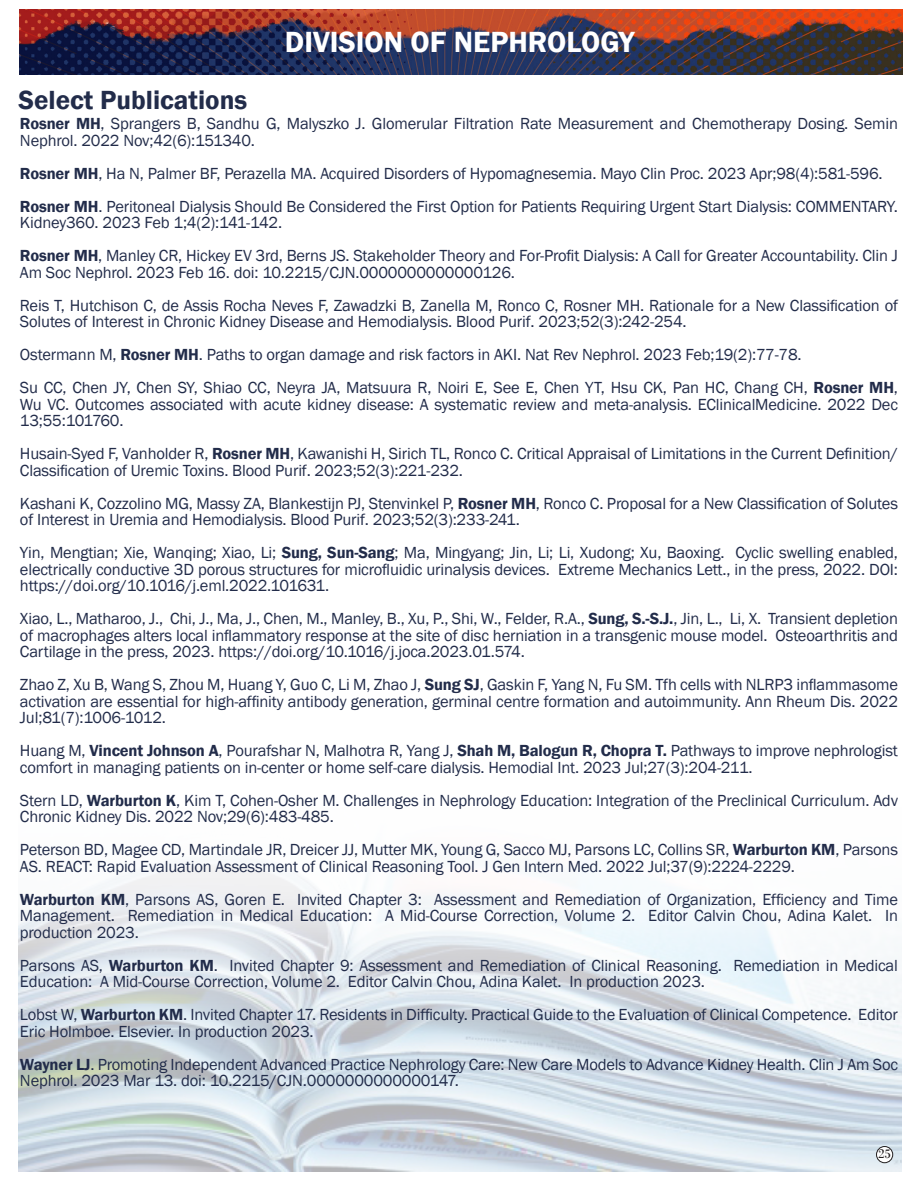
<style>
.page{position:relative;width:918px;height:1188px;background:#fff}
.page>*{position:absolute;margin:0;border:0;box-sizing:border-box;transform-origin:0 0}
.t1{font:600 30px "Franklin Gothic";color:#fff}
.t2{font:600 27px "Franklin Gothic";color:#222c4a}
.t3{font:16.5px/16.5px "Franklin Gothic";letter-spacing:-.01em;color:#222c4a}
.t4{font:13.5px "Bodoni";color:#231f20}
.s1{font-weight:600}
</style>
<div class="page">
<img style="left:20px;top:10px;width:883px;height:64px">
<img style="left:18px;top:865px;width:884px;height:307px">
<div style="left:877px;top:1147px;width:16px;height:16px;background:#fff;border-radius:50%"></div>
<div style="left:876px;top:1146px;width:17px;height:17px;border:1px solid #231f20;border-radius:50%"></div>
<p class="t2" style="left:18px;top:83px;width:230px">Select Publications</p>
<p class="t1" style="left:285px;top:23px;width:351px">DIVISION OF NEPHROLOGY</p>
<p class="t3" style="left:20px;top:116px;width:880px"><span class="s1">Rosner MH</span>, Sprangers B, Sandhu G, Malyszko J. Glomerular Filtration Rate Measurement and Chemotherapy Dosing. Semin<br>Nephrol. 2022 Nov;42(6):151340.</p>
<p class="t3" style="left:20px;top:165px;width:864px"><span class="s1">Rosner MH</span>, Ha N, Palmer BF, Perazella MA. Acquired Disorders of Hypomagnesemia. Mayo Clin Proc. 2023 Apr;98(4):581-596.</p>
<p class="t3" style="left:20px;top:198px;width:880px"><span class="s1">Rosner MH</span>. Peritoneal Dialysis Should Be Considered the First Option for Patients Requiring Urgent Start Dialysis: COMMENTARY.<br>Kidney360. 2023 Feb 1;4(2):141-142.</p>
<p class="t3" style="left:20px;top:248px;width:880px"><span class="s1">Rosner MH</span>, Manley CR, Hickey EV 3rd, Berns JS. Stakeholder Theory and For-Profit Dialysis: A Call for Greater Accountability. Clin J<br>Am Soc Nephrol. 2023 Feb 16. doi: 10.2215/CJN.0000000000000126.</p>
<p class="t3" style="left:20px;top:297px;width:880px">Reis T, Hutchison C, de Assis Rocha Neves F, Zawadzki B, Zanella M, Ronco C, Rosner MH. Rationale for a New Classification of<br>Solutes of Interest in Chronic Kidney Disease and Hemodialysis. Blood Purif. 2023;52(3):242-254.</p>
<p class="t3" style="left:20px;top:347px;width:783px">Ostermann M, <span class="s1">Rosner MH</span>. Paths to organ damage and risk factors in AKI. Nat Rev Nephrol. 2023 Feb;19(2):77-78.</p>
<p class="t3" style="left:20px;top:380px;width:880px;text-align:justify">Su CC, Chen JY, Chen SY, Shiao CC, Neyra JA, Matsuura R, Noiri E, See E, Chen YT, Hsu CK, Pan HC, Chang CH, <span class="s1">Rosner MH</span>, Wu VC. Outcomes associated with acute kidney disease: A systematic review and meta-analysis. EClinicalMedicine. 2022 Dec 13;55:101760.</p>
<p class="t3" style="left:20px;top:446px;width:880px">Husain-Syed F, Vanholder R, <span class="s1">Rosner MH</span>, Kawanishi H, Sirich TL, Ronco C. Critical Appraisal of Limitations in the Current Definition/<br>Classification of Uremic Toxins. Blood Purif. 2023;52(3):221-232.</p>
<p class="t3" style="left:20px;top:495px;width:880px">Kashani K, Cozzolino MG, Massy ZA, Blankestijn PJ, Stenvinkel P, <span class="s1">Rosner MH</span>, Ronco C. Proposal for a New Classification of Solutes of Interest in Uremia and Hemodialysis. Blood Purif. 2023;52(3):233-241.</p>
<p class="t3" style="left:20px;top:545px;width:880px;text-align:justify">Yin, Mengtian; Xie, Wanqing; Xiao, Li; <span class="s1">Sung, Sun-Sang</span>; Ma, Mingyang; Jin, Li; Li, Xudong; Xu, Baoxing. Cyclic swelling enabled, electrically conductive 3D porous structures for microfluidic urinalysis devices. Extreme Mechanics Lett., in the press, 2022. DOI: https://doi.org/10.1016/j.eml.2022.101631.</p>
<p class="t3" style="left:20px;top:611px;width:880px;text-align:justify">Xiao, L., Matharoo, J., Chi, J., Ma, J., Chen, M., Manley, B., Xu, P., Shi, W., Felder, R.A., <span class="s1">Sung, S.-S.J.</span>, Jin, L., Li, X. Transient depletion of macrophages alters local inflammatory response at the site of disc herniation in a transgenic mouse model. Osteoarthritis and Cartilage in the press, 2023. https://doi.org/10.1016/j.joca.2023.01.574.</p>
<p class="t3" style="left:20px;top:677px;width:880px;text-align:justify">Zhao Z, Xu B, Wang S, Zhou M, Huang Y, Guo C, Li M, Zhao J, <span class="s1">Sung SJ</span>, Gaskin F, Yang N, Fu SM. Tfh cells with NLRP3 inflammasome activation are essential for high-affinity antibody generation, germinal centre formation and autoimmunity. Ann Rheum Dis. 2022<br>Jul;81(7):1006-1012.</p>
<p class="t3" style="left:20px;top:743px;width:880px">Huang M, <span class="s1">Vincent Johnson A</span>, Pourafshar N, Malhotra R, Yang J, <span class="s1">Shah M, Balogun R, Chopra T.</span> Pathways to improve nephrologist comfort in managing patients on in-center or home self-care dialysis. Hemodial Int. 2023 Jul;27(3):204-211.</p>
<p class="t3" style="left:20px;top:792px;width:880px">Stern LD, <span class="s1">Warburton K</span>, Kim T, Cohen-Osher M. Challenges in Nephrology Education: Integration of the Preclinical Curriculum. Adv<br>Chronic Kidney Dis. 2022 Nov;29(6):483-485.</p>
<p class="t3" style="left:20px;top:842px;width:880px">Peterson BD, Magee CD, Martindale JR, Dreicer JJ, Mutter MK, Young G, Sacco MJ, Parsons LC, Collins SR, <span class="s1">Warburton KM</span>, Parsons<br>AS. REACT: Rapid Evaluation Assessment of Clinical Reasoning Tool. J Gen Intern Med. 2022 Jul;37(9):2224-2229.</p>
<p class="t3" style="left:20px;top:891px;width:880px;text-align:justify"><span class="s1">Warburton KM</span>, Parsons AS, Goren E. Invited Chapter 3: Assessment and Remediation of Organization, Efficiency and Time Management. Remediation in Medical Education: A Mid-Course Correction, Volume 2. Editor Calvin Chou, Adina Kalet. In production 2023.</p>
<p class="t3" style="left:20px;top:957px;width:880px">Parsons AS, <span class="s1">Warburton KM</span>. Invited Chapter 9: Assessment and Remediation of Clinical Reasoning. Remediation in Medical<br>Education: A Mid-Course Correction, Volume 2. Editor Calvin Chou, Adina Kalet. In production 2023.</p>
<p class="t3" style="left:20px;top:1007px;width:880px">Lobst W, <span class="s1">Warburton KM</span>. Invited Chapter 17. Residents in Difficulty. Practical Guide to the Evaluation of Clinical Competence. Editor<br>Eric Holmboe. Elsevier. In production 2023.</p>
<p class="t3" style="left:20px;top:1056px;width:880px"><span class="s1">Wayner LJ</span>. Promoting Independent Advanced Practice Nephrology Care: New Care Models to Advance Kidney Health. Clin J Am Soc<br>Nephrol. 2023 Mar 13. doi: 10.2215/CJN.0000000000000147.</p>
<p class="t4" style="left:878px;top:1146px;width:15px">25</p>
</div>
